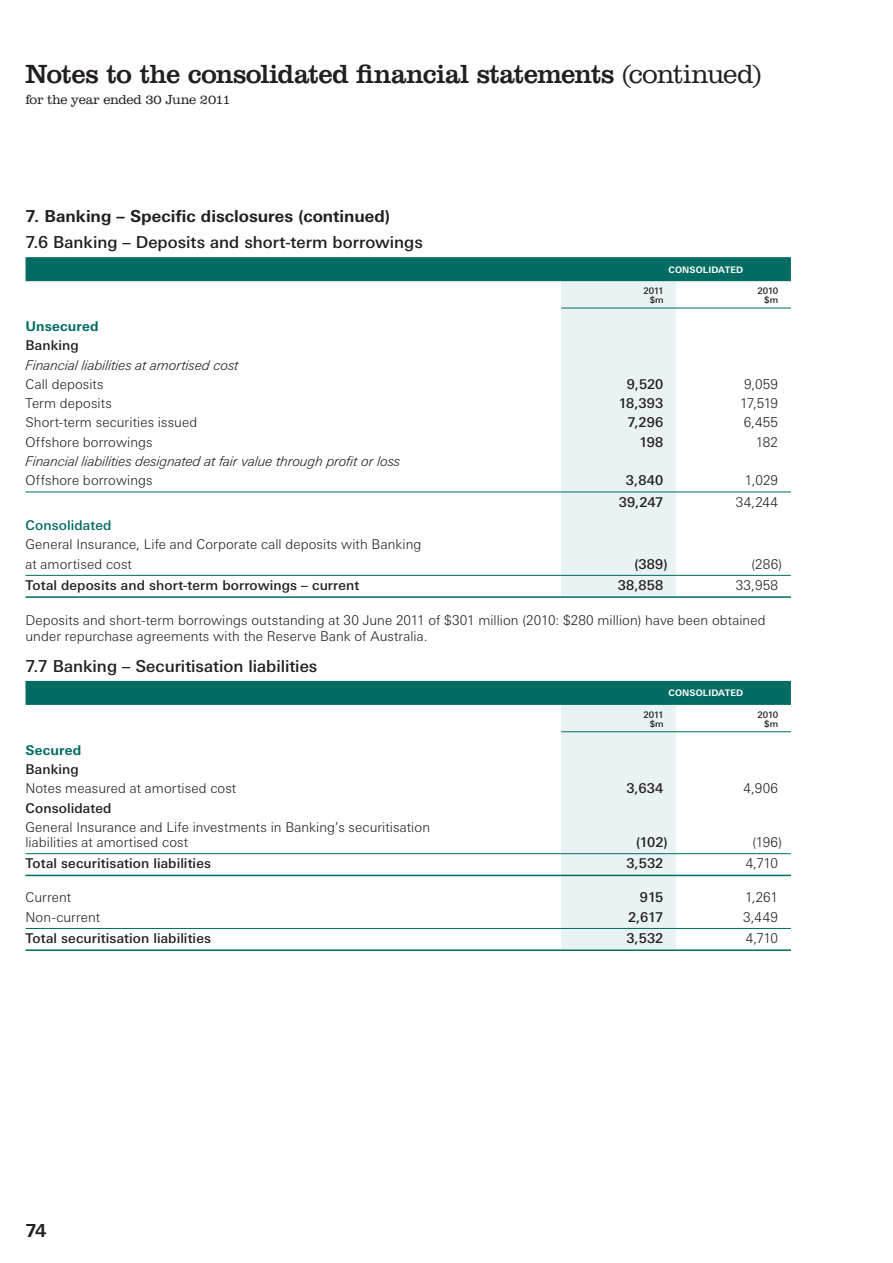
<style>
.page{position:relative;width:893px;height:1263px;background:#fff}
.page>*{position:absolute;margin:0;border:0;box-sizing:border-box;transform-origin:0 0}
.t1{font:27px "Clarendon BT";letter-spacing:-.03em;color:#231f20}
.t2{font:700 18px "LT Univers Basic";color:#231f20}
.t3{font:500 16.5px "LT Univers Basic";color:#231f20}
.t4{font:700 16.5px "LT Univers Basic";color:#231f20}
.t5{font:300 13.5px/19.2px "LT Univers Basic";letter-spacing:.005em;color:#231f20}
.t6{font:500 13.5px "LT Univers Basic";letter-spacing:.01em;color:#231f20}
.t7{font:italic 300 13.5px "LT Univers Basic";color:#231f20}
.t8{font:300 13.5px "Clarendon BT";letter-spacing:-.03em;color:#231f20}
.t9{font:700 13.5px "LT Univers Basic";letter-spacing:.015em;color:#006c64}
.t10{font:500 13.5px "LT Univers Basic";letter-spacing:.01em;color:#006c64}
.t11{font:700 9px "LT Univers Basic";letter-spacing:.015em;color:#fff}
.t12{font:500 9px "LT Univers Basic";letter-spacing:-.045em;color:#231f20}
.s1{font-weight:300}
</style>
<div class="page">
<div style="left:561px;top:271px;width:115px;height:326px;background:#eaf3f3"></div>
<div style="left:561px;top:692px;width:115px;height:257px;background:#eaf3f3"></div>
<div style="left:26px;top:257px;width:765px;height:24px;background:#006c64"></div>
<hr style="left:561px;top:308px;width:230px;height:1px;background:#006c64">
<hr style="left:26px;top:492px;width:765px;height:1px;background:#006c64">
<hr style="left:26px;top:575px;width:765px;height:1px;background:#006c64">
<hr style="left:26px;top:596px;width:765px;height:2px;background:#006c64">
<div style="left:26px;top:681px;width:765px;height:24px;background:#006c64"></div>
<hr style="left:561px;top:731px;width:230px;height:1px;background:#006c64">
<hr style="left:26px;top:853px;width:765px;height:1px;background:#006c64">
<hr style="left:26px;top:875px;width:765px;height:1px;background:#006c64">
<hr style="left:26px;top:928px;width:765px;height:1px;background:#006c64">
<hr style="left:26px;top:949px;width:765px;height:2px;background:#006c64">
<h1 class="t1" style="left:26px;top:57px;width:738px">Notes to the consolidated financial statements <span class="s1">(continued)</span></h1>
<p class="t8" style="left:26px;top:91px;width:207px">for the year ended 30 June 2011</p>
<p class="t4" style="left:26px;top:206px;width:366px">7. Banking – Specific disclosures (continued)</p>
<p class="t3" style="left:26px;top:232px;width:399px">7.6 Banking – Deposits and short-term borrowings</p>
<p class="t11" style="left:669px;top:264px;width:41px">Consolidated</p>
<p class="t12" style="left:643px;top:286px;width:22px">2011</p>
<p class="t12" style="left:757px;top:286px;width:22px">2010</p>
<p class="t12" style="left:650px;top:295px;width:15px">$m</p>
<p class="t12" style="left:764px;top:295px;width:15px">$m</p>
<p class="t9" style="left:26px;top:318px;width:75px">Unsecured</p>
<p class="t6" style="left:26px;top:338px;width:55px">Banking</p>
<p class="t7" style="left:26px;top:357px;width:215px">Financial liabilities at amortised cost</p>
<p class="t5" style="left:26px;top:374px;width:80px">Call deposits</p>
<p class="t6" style="left:627px;top:376px;width:38px">9,520</p>
<p class="t5" style="left:744px;top:374px;width:36px">9,059</p>
<p class="t5" style="left:26px;top:394px;width:88px">Term deposits</p>
<p class="t6" style="left:618px;top:395px;width:46px">18,393</p>
<p class="t5" style="left:740px;top:394px;width:40px">17,519</p>
<p class="t5" style="left:26px;top:413px;width:173px">Short-term securities issued</p>
<p class="t6" style="left:627px;top:415px;width:37px">7,296</p>
<p class="t5" style="left:744px;top:413px;width:36px">6,455</p>
<p class="t5" style="left:26px;top:432px;width:129px">Offshore borrowings</p>
<p class="t6" style="left:639px;top:434px;width:26px">198</p>
<p class="t5" style="left:756px;top:432px;width:24px">182</p>
<p class="t7" style="left:26px;top:453px;width:376px">Financial liabilities designated at fair value through profit or loss</p>
<p class="t5" style="left:26px;top:471px;width:129px">Offshore borrowings</p>
<p class="t6" style="left:626px;top:472px;width:39px">3,840</p>
<p class="t5" style="left:745px;top:471px;width:35px">1,029</p>
<p class="t6" style="left:619px;top:494px;width:46px">39,247</p>
<p class="t5" style="left:736px;top:492px;width:44px">34,244</p>
<p class="t10" style="left:26px;top:517px;width:87px">Consolidated</p>
<p class="t5" style="left:26px;top:535px;width:397px">General Insurance, Life and Corporate call deposits with Banking at amortised cost</p>
<p class="t6" style="left:634px;top:556px;width:35px">(389)</p>
<p class="t5" style="left:751px;top:554px;width:32px">(286)</p>
<p class="t6" style="left:26px;top:577px;width:335px">Total deposits and short-term borrowings – current</p>
<p class="t6" style="left:618px;top:577px;width:47px">38,858</p>
<p class="t5" style="left:736px;top:575px;width:44px">33,958</p>
<p class="t5" style="left:25px;top:612px;width:742px;line-height:15.8px">Deposits and short-term borrowings outstanding at 30 June 2011 of $301 million (2010: $280 million) have been obtained under repurchase agreements with the Reserve Bank of Australia.</p>
<p class="t3" style="left:26px;top:656px;width:293px">7.7 Banking – Securitisation liabilities</p>
<p class="t11" style="left:669px;top:688px;width:41px">Consolidated</p>
<p class="t12" style="left:643px;top:710px;width:22px">2011</p>
<p class="t12" style="left:757px;top:710px;width:22px">2010</p>
<p class="t12" style="left:650px;top:719px;width:15px">$m</p>
<p class="t12" style="left:764px;top:719px;width:15px">$m</p>
<p class="t9" style="left:26px;top:742px;width:57px">Secured</p>
<p class="t6" style="left:26px;top:761px;width:55px">Banking</p>
<p class="t5" style="left:26px;top:779px;width:212px">Notes measured at amortised cost</p>
<p class="t6" style="left:626px;top:781px;width:39px">3,634</p>
<p class="t5" style="left:743px;top:779px;width:36px">4,906</p>
<p class="t6" style="left:26px;top:800px;width:87px">Consolidated</p>
<p class="t5" style="left:26px;top:819px;width:406px;line-height:15px">General Insurance and Life investments in Banking’s securitisation liabilities at amortised cost</p>
<p class="t6" style="left:636px;top:834px;width:33px">(102)</p>
<p class="t5" style="left:752px;top:832px;width:31px">(196)</p>
<p class="t6" style="left:25px;top:855px;width:187px">Total securitisation liabilities</p>
<p class="t6" style="left:626px;top:855px;width:38px">3,532</p>
<p class="t5" style="left:746px;top:854px;width:34px">4,710</p>
<p class="t5" style="left:25px;top:888px;width:47px">Current</p>
<p class="t6" style="left:640px;top:890px;width:25px">915</p>
<p class="t5" style="left:745px;top:888px;width:34px">1,261</p>
<p class="t5" style="left:25px;top:907px;width:76px">Non-current</p>
<p class="t6" style="left:628px;top:909px;width:37px">2,617</p>
<p class="t5" style="left:743px;top:907px;width:36px">3,449</p>
<p class="t6" style="left:26px;top:930px;width:187px">Total securitisation liabilities</p>
<p class="t6" style="left:626px;top:930px;width:38px">3,532</p>
<p class="t5" style="left:746px;top:928px;width:34px">4,710</p>
<h2 class="t2" style="left:26px;top:1220px;width:22px">74</h2>
</div>
